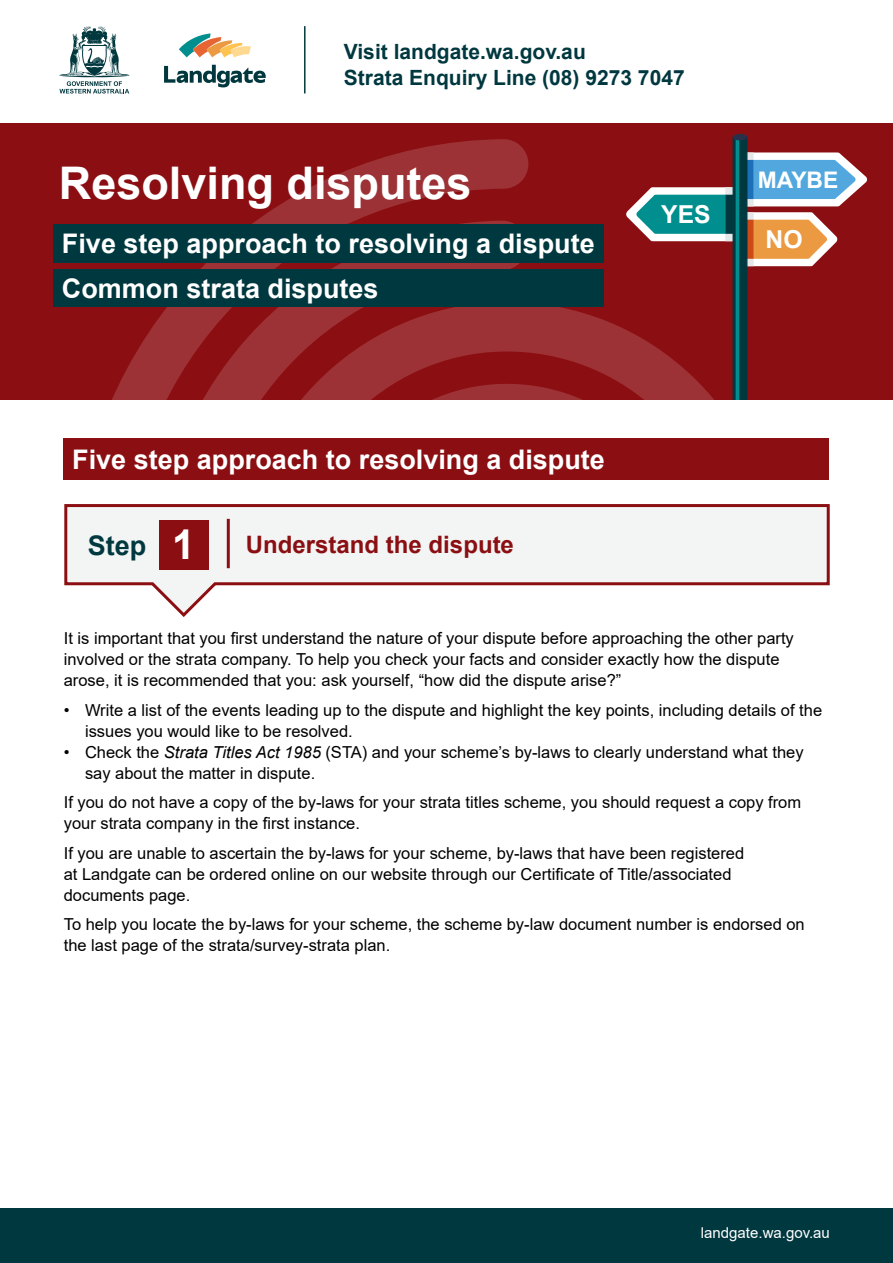
<style>
.page{position:relative;width:893px;height:1263px;background:#fff}
.page>*{position:absolute;margin:0;border:0;box-sizing:border-box;transform-origin:0 0}
.t1{font:700 45px "Arial";color:#fff}
.t2{font:700 27px/44.7px "Arial";color:#fff}
.t3{font:700 24.75px "Arial";color:#fff}
.t4{font:700 24px "Arial";color:#8b0f12}
.t5{font:700 22.8px "Arial";color:#fff}
.t6{font:700 21px/25.2px "Arial";color:#00383f}
.t7{font:16.5px/21px "Arial";color:#000}
.t8{font:15px "Arial";color:#fff}
.s1{font-size:27px;color:#00383f}
.s2{font-size:41.1px;color:#fff}
.s3{font-style:italic}
</style>
<div class="page">
<div style="left:0;top:1208px;width:893px;height:55px;background:#00383f"></div>
<div style="left:0;top:123px;width:893px;height:277px;background:#8b0f12"></div>
<svg style="left:732px;top:136px;width:135px;height:122px"></svg>
<div style="left:733px;top:134px;width:15px;height:6px;background:#29304a;border-radius:50%"></div>
<svg style="left:112px;top:139px;width:708px;height:261px"></svg>
<svg style="left:156px;top:220px;width:664px;height:180px"></svg>
<div style="left:64px;top:439px;width:765px;height:41px;background:#8b0f12"></div>
<svg style="left:64px;top:504px;width:766px;height:113px"></svg>
<div style="left:159px;top:520px;width:50px;height:50px;background:#8b0f12"></div>
<hr style="left:227px;top:519px;width:3px;height:49px;background:#8b0f12">
<svg style="left:179px;top:33px;width:72px;height:24px"></svg>
<svg style="left:164px;top:65px;width:102px;height:22px"></svg>
<svg style="left:59px;top:26px;width:70px;height:67px"></svg>
<hr style="left:304px;top:26px;width:2px;height:67px;background:#00383f">
<div style="left:53px;top:224px;width:551px;height:39px;background:#00383f"></div>
<div style="left:53px;top:269px;width:551px;height:38px;background:#00383f"></div>
<p class="t6" style="left:344px;top:40px;width:342px">Visit landgate.wa.gov.au<br>Strata Enquiry Line (08) 9273 7047</p>
<h1 class="t1" style="left:59px;top:151px;width:414px">Resolving disputes</h1>
<h2 class="t2" style="left:62px;top:221px;width:534px">Five step approach to resolving a dispute<br>Common strata disputes</h2>
<h3 class="t3" style="left:661px;top:197px;width:51px">YES</h3>
<h3 class="t5" style="left:758px;top:164px;width:82px">MAYBE</h3>
<h3 class="t3" style="left:766px;top:222px;width:39px">NO</h3>
<h2 class="t2" style="left:72px;top:437px;width:534px">Five step approach to resolving a dispute</h2>
<h3 class="t4" style="left:88px;top:528px;width:428px"><span class="s1">Step</span> <span class="s2">1</span> Understand the dispute</h3>
<p class="t7" style="left:64px;top:628px;width:732px">It is important that you first understand the nature of your dispute before approaching the other party involved or the strata company. To help you check your facts and consider exactly how the dispute arose, it is recommended that you: ask yourself, “how did the dispute arise?”</p>
<p class="t7" style="left:85px;top:699px;width:739px;text-indent:-21px">• Write a list of the events leading up to the dispute and highlight the key points, including details of the issues you would like to be resolved.</p>
<p class="t7" style="left:85px;top:741px;width:720px;text-indent:-21px">• Check the <span class="s3">Strata Titles Act 1985</span> (STA) and your scheme’s by-laws to clearly understand what they say about the matter in dispute.</p>
<p class="t7" style="left:64px;top:792px;width:739px">If you do not have a copy of the by-laws for your strata titles scheme, you should request a copy from your strata company in the first instance.</p>
<p class="t7" style="left:64px;top:842px;width:682px">If you are unable to ascertain the by-laws for your scheme, by-laws that have been registered at Landgate can be ordered online on our website through our Certificate of Title/associated documents page.</p>
<p class="t7" style="left:64px;top:914px;width:742px">To help you locate the by-laws for your scheme, the scheme by-law document number is endorsed on the last page of the strata/survey-strata plan.</p>
<p class="t8" style="left:701px;top:1222px;width:130px">landgate.wa.gov.au</p>
</div>
